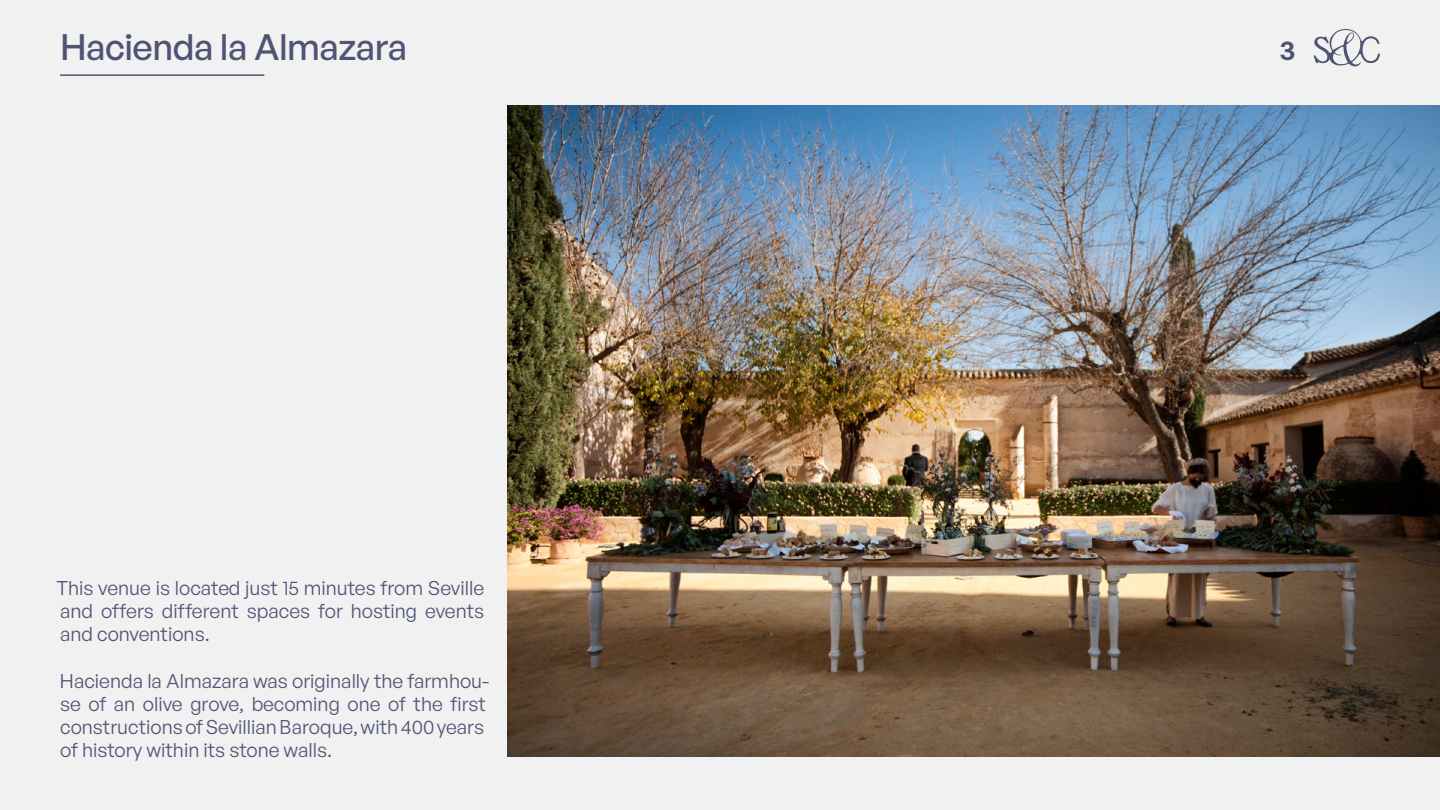
<style>
.page{position:relative;width:1440px;height:810px;background:#f1f1f1}
.page>*{position:absolute;margin:0;border:0;box-sizing:border-box;transform-origin:0 0}
.t1{font:500 36px "General Sans";letter-spacing:-.015em;color:#4f5475}
.t2{font:600 27px "General Sans";color:#4f5475}
.t3{font:19.5px/23.2px "General Sans";color:#4f5475;text-align:justify}
</style>
<div class="page">
<svg style="left:1314px;top:29px;width:66px;height:37px"></svg>
<hr style="left:60px;top:74px;width:204px;height:2px;background:#4f5475">
<img style="left:508px;top:106px;width:932px;height:651px">
<h1 class="t1" style="left:60px;top:24px;width:349px">Hacienda la Almazara</h1>
<h2 class="t2" style="left:1280px;top:33px;width:17px">3</h2>
<p class="t3" style="left:56px;top:576px;width:429px">This venue is located just 15 minutes from Seville and offers different spaces for hosting events and conventions.</p>
<p class="t3" style="left:60px;top:669px;width:431px;text-align:left">Hacienda la Almazara was originally the farmhou&shy;se of an olive grove, becoming one of the first constructions of Sevillian Baroque, with 400 years of history within its stone walls.</p>
</div>
